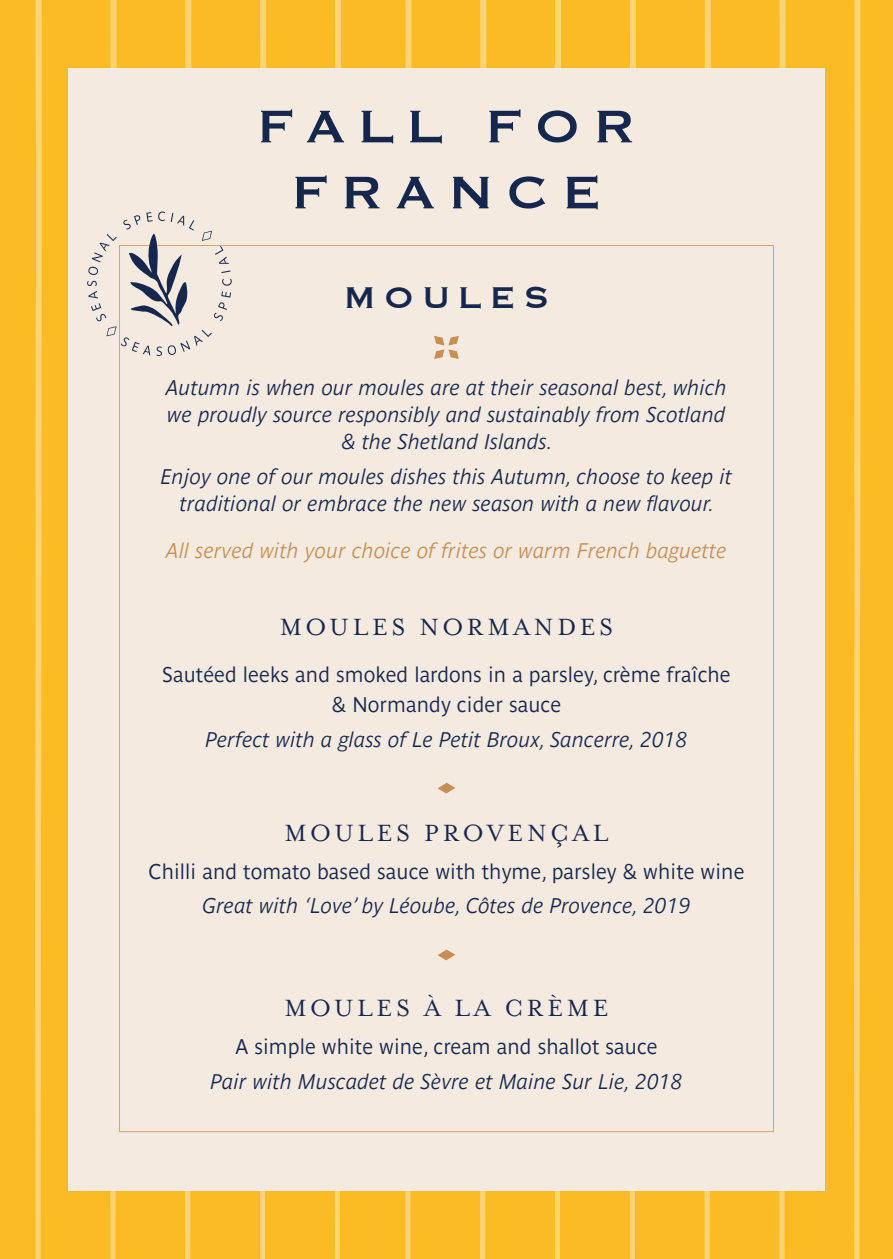
<style>
.page{position:relative;width:893px;height:1259px;background:#fbbb25}
.page>*{position:absolute;margin:0;border:0;box-sizing:border-box;transform-origin:0 0}
.t1{font:60px "Copperplate";letter-spacing:.2em;color:#16274e}
._08_WINE_LIST_HEADER{font:39px "Copperplate";letter-spacing:.2em;color:#16274e}
._08_WINE_LIST_HEADER-2{font:27px "Mrs Eaves OT";letter-spacing:.14em;color:#16274e}
._08_WINE_LIST_HEADER-3{font:italic 21px/27px "Parisine Std Gris";letter-spacing:.005em;color:#16274e;text-align:center}
._08_WINE_LIST_HEADER-4{font:21px/30px "Parisine Std Gris";letter-spacing:.005em;color:#16274e;text-align:center}
._08_WINE_LIST_HEADER-5{font:italic 21px "Parisine Std Gris";letter-spacing:.005em;color:#c88e54}
</style>
<div class="page">
<svg style="left:35px;top:0;width:7px;height:1259px;background:#fbce66"></svg>
<svg style="left:260px;top:0;width:7px;height:1259px"></svg>
<svg style="left:334px;top:0;width:7px;height:1259px"></svg>
<svg style="left:405px;top:0;width:7px;height:1259px"></svg>
<svg style="left:480px;top:0;width:7px;height:1259px"></svg>
<svg style="left:555px;top:0;width:7px;height:1259px"></svg>
<svg style="left:629px;top:0;width:7px;height:1259px"></svg>
<svg style="left:704px;top:0;width:7px;height:1259px"></svg>
<svg style="left:779px;top:0;width:7px;height:1259px"></svg>
<svg style="left:854px;top:0;width:7px;height:1259px;background:#fbce66"></svg>
<div style="left:68px;top:68px;width:757px;height:1123px;background:#f5eadf"></div>
<svg style="left:434px;top:336px;width:25px;height:23px"></svg>
<svg style="left:438px;top:782px;width:17px;height:11px"></svg>
<svg style="left:438px;top:949px;width:17px;height:11px"></svg>
<svg style="left:87px;top:0;width:145px;height:1259px"></svg>
<p class="t1" style="left:257px;top:87px;width:380px">FALL FOR</p>
<p class="t1" style="left:291px;top:153px;width:312px">FRANCE</p>
<p class="_08_WINE_LIST_HEADER" style="left:344px;top:272px;width:207px">MOULES</p>
<p class="_08_WINE_LIST_HEADER-3" style="left:166px;top:374px;width:562px">Autumn is when our moules are at their seasonal best, which we proudly source responsibly and sustainably from Scotland &amp; the Shetland Islands.</p>
<p class="_08_WINE_LIST_HEADER-3" style="left:161px;top:463px;width:573px">Enjoy one of our moules dishes this Autumn, choose to keep it traditional or embrace the new season with a new flavour.</p>
<p class="_08_WINE_LIST_HEADER-5" style="left:166px;top:539px;width:562px">All served with your choice of frites or warm French baguette</p>
<p class="_08_WINE_LIST_HEADER-2" style="left:280px;top:612px;width:335px">MOULES NORMANDES</p>
<p class="_08_WINE_LIST_HEADER-4" style="left:162px;top:660px;width:570px">Sautéed leeks and smoked lardons in a parsley, crème fraîche &amp; Normandy cider sauce</p>
<p class="_08_WINE_LIST_HEADER-3" style="left:205px;top:725px;width:484px">Perfect with a glass of Le Petit Broux, Sancerre, 2018</p>
<p class="_08_WINE_LIST_HEADER-2" style="left:284px;top:818px;width:325px">MOULES PROVENÇAL</p>
<p class="_08_WINE_LIST_HEADER-4" style="left:149px;top:856px;width:597px">Chilli and tomato based sauce with thyme, parsley &amp; white wine</p>
<p class="_08_WINE_LIST_HEADER-3" style="left:203px;top:892px;width:489px">Great with ‘Love’ by Léoube, Côtes de Provence, 2019</p>
<p class="_08_WINE_LIST_HEADER-2" style="left:284px;top:993px;width:326px">MOULES À LA CRÈME</p>
<p class="_08_WINE_LIST_HEADER-4" style="left:235px;top:1032px;width:424px">A simple white wine, cream and shallot sauce</p>
<p class="_08_WINE_LIST_HEADER-3" style="left:210px;top:1067px;width:474px">Pair with Muscadet de Sèvre et Maine Sur Lie, 2018</p>
</div>
